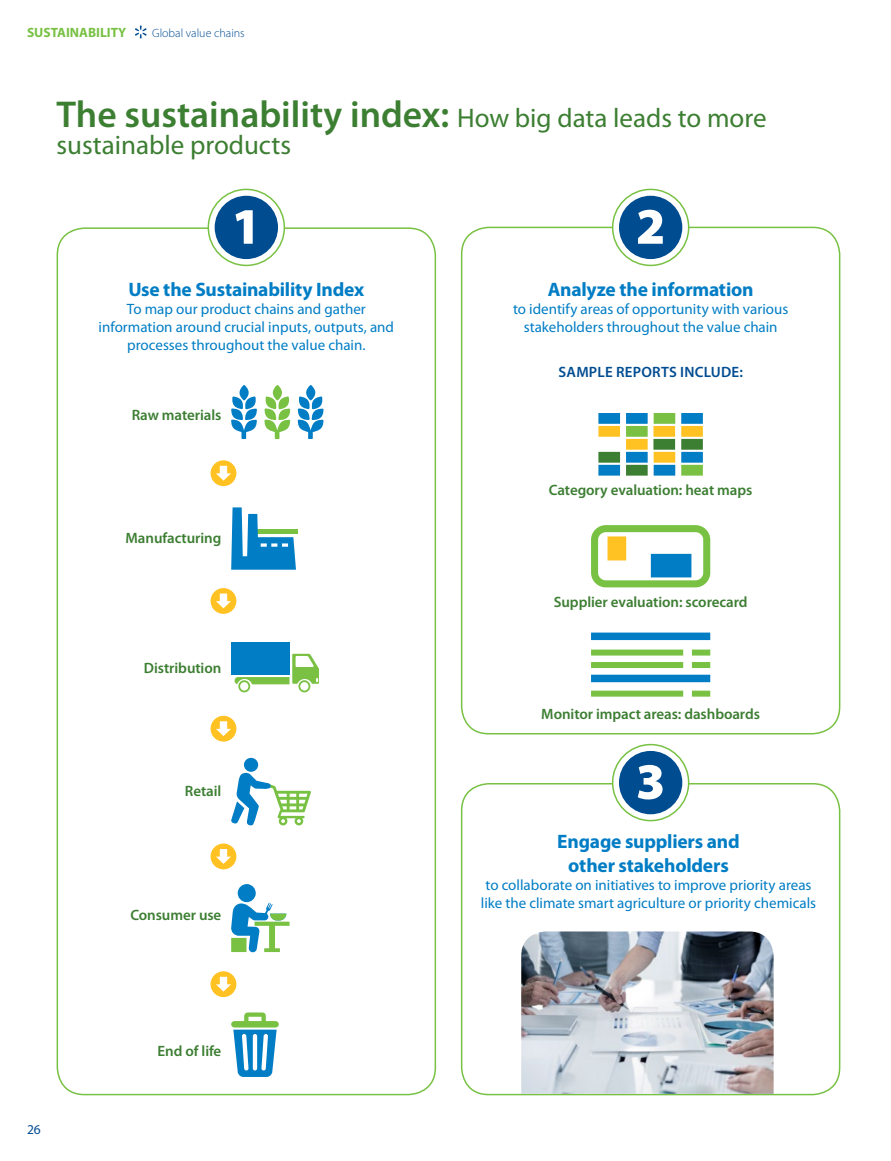
<style>
.page{position:relative;width:891px;height:1161px;background:#fff}
.page>*{position:absolute;margin:0;border:0;box-sizing:border-box;transform-origin:0 0}
.t1{font:900 51.45px "Myriad Pro";color:#fff}
.t2{font:600 37.5px "Myriad Pro";color:#3c7e32}
.t3{font:27px "Myriad Pro";color:#3c7e32}
.t4{font:700 19.5px/24px "Myriad Pro";letter-spacing:-.01em;color:#007dc5;text-align:center}
.t5{font:15px/18px "Myriad Pro";color:#007dc5;text-align:center}
.t6{font:600 15px "Myriad Pro";letter-spacing:-.005em;color:#3c7e32}
.t7{font:600 15px "Myriad Pro";letter-spacing:.015em;color:#004c91}
.t8{font:700 13.5px "Myriad Pro";color:#78c143}
.t9{font:13.5px "Myriad Pro";color:#004c91}
.t10{font:300 12px "Myriad Pro";color:#004c91}
.s1{font-weight:400;font-size:27px}
</style>
<div class="page">
<div style="left:57px;top:227px;width:379px;height:868px;border:2px solid #78c143;border-radius:27px"></div>
<svg style="left:208px;top:189px;width:76px;height:76px"></svg>
<div style="left:208px;top:189px;width:77px;height:77px;border:2px solid #78c143;border-radius:50%"></div>
<div style="left:215px;top:196px;width:63px;height:63px;background:#004c91;border-radius:50%"></div>
<svg style="left:231px;top:385px;width:26px;height:54px"></svg>
<svg style="left:297px;top:385px;width:27px;height:54px"></svg>
<svg style="left:264px;top:385px;width:26px;height:54px"></svg>
<svg style="left:209px;top:459px;width:29px;height:28px"></svg>
<div style="left:208px;top:458px;width:31px;height:30px;border:2px solid #fff;border-radius:50%"></div>
<svg style="left:216px;top:466px;width:15px;height:15px"></svg>
<svg style="left:209px;top:587px;width:29px;height:28px"></svg>
<div style="left:208px;top:586px;width:31px;height:30px;border:2px solid #fff;border-radius:50%"></div>
<svg style="left:216px;top:594px;width:15px;height:14px"></svg>
<svg style="left:209px;top:715px;width:29px;height:28px"></svg>
<div style="left:208px;top:714px;width:31px;height:30px;border:2px solid #fff;border-radius:50%"></div>
<svg style="left:216px;top:721px;width:15px;height:15px"></svg>
<svg style="left:209px;top:842px;width:29px;height:28px"></svg>
<div style="left:208px;top:841px;width:31px;height:31px;border:2px solid #fff;border-radius:50%"></div>
<svg style="left:216px;top:849px;width:15px;height:15px"></svg>
<svg style="left:209px;top:970px;width:29px;height:28px"></svg>
<div style="left:208px;top:969px;width:31px;height:30px;border:2px solid #fff;border-radius:50%"></div>
<svg style="left:216px;top:977px;width:15px;height:15px"></svg>
<svg style="left:235px;top:654px;width:84px;height:38px"></svg>
<div style="left:231px;top:642px;width:59px;height:33px;background:#007dc5"></div>
<div style="left:256px;top:529px;width:42px;height:5px;background:#78c143"></div>
<svg style="left:231px;top:507px;width:65px;height:63px"></svg>
<svg style="left:231px;top:884px;width:59px;height:69px"></svg>
<svg style="left:231px;top:772px;width:80px;height:54px"></svg>
<div style="left:244px;top:758px;width:14px;height:14px;background:#007dc5;border-radius:50%"></div>
<svg style="left:231px;top:1012px;width:48px;height:65px"></svg>
<div style="left:461px;top:227px;width:379px;height:507px;border:2px solid #78c143;border-radius:27px"></div>
<svg style="left:613px;top:189px;width:76px;height:76px"></svg>
<div style="left:612px;top:189px;width:77px;height:77px;border:2px solid #78c143;border-radius:50%"></div>
<div style="left:619px;top:196px;width:63px;height:63px;background:#004c91;border-radius:50%"></div>
<div style="left:608px;top:536px;width:18px;height:24px;background:#ffc222"></div>
<div style="left:591px;top:525px;width:119px;height:62px;border:7px solid #78c143;border-radius:11px"></div>
<div style="left:651px;top:554px;width:40px;height:23px;background:#007dc5"></div>
<div style="left:591px;top:633px;width:119px;height:7px;background:#007dc5"></div>
<div style="left:591px;top:675px;width:119px;height:7px;background:#007dc5"></div>
<div style="left:591px;top:650px;width:92px;height:6px;background:#78c143"></div>
<div style="left:692px;top:650px;width:18px;height:6px;background:#78c143"></div>
<div style="left:591px;top:662px;width:92px;height:6px;background:#78c143"></div>
<div style="left:692px;top:662px;width:18px;height:6px;background:#78c143"></div>
<div style="left:591px;top:691px;width:92px;height:6px;background:#78c143"></div>
<div style="left:692px;top:691px;width:18px;height:6px;background:#78c143"></div>
<div style="left:681px;top:413px;width:22px;height:11px;background:#007dc5"></div>
<div style="left:681px;top:426px;width:22px;height:11px;background:#ffc222"></div>
<div style="left:681px;top:439px;width:22px;height:11px;background:#3c7e32"></div>
<div style="left:681px;top:452px;width:22px;height:11px;background:#007dc5"></div>
<div style="left:681px;top:465px;width:22px;height:11px;background:#7ac143"></div>
<div style="left:654px;top:413px;width:21px;height:11px;background:#7ac143"></div>
<div style="left:654px;top:452px;width:21px;height:11px;background:#ffc222"></div>
<div style="left:654px;top:465px;width:21px;height:11px;background:#007dc5"></div>
<div style="left:626px;top:413px;width:22px;height:11px;background:#007dc5"></div>
<div style="left:626px;top:426px;width:22px;height:11px;background:#7ac143"></div>
<div style="left:626px;top:439px;width:22px;height:11px;background:#ffc222"></div>
<div style="left:626px;top:452px;width:22px;height:11px;background:#007dc5"></div>
<div style="left:626px;top:465px;width:22px;height:11px;background:#3c7e32"></div>
<div style="left:598px;top:413px;width:22px;height:11px;background:#007dc5"></div>
<div style="left:598px;top:426px;width:22px;height:11px;background:#ffc222"></div>
<div style="left:598px;top:452px;width:22px;height:11px;background:#3c7e32"></div>
<div style="left:598px;top:465px;width:22px;height:11px;background:#007dc5"></div>
<div style="left:653px;top:439px;width:22px;height:11px;background:#3c7e32"></div>
<div style="left:653px;top:426px;width:22px;height:11px;background:#ffc222"></div>
<div style="left:461px;top:783px;width:379px;height:312px;border:2px solid #78c143;border-radius:27px"></div>
<svg style="left:613px;top:745px;width:76px;height:76px"></svg>
<div style="left:612px;top:744px;width:77px;height:77px;border:2px solid #78c143;border-radius:50%"></div>
<div style="left:619px;top:751px;width:63px;height:63px;background:#004c91;border-radius:50%"></div>
<img style="left:521px;top:932px;width:253px;height:162px">
<svg style="left:135px;top:26px;width:12px;height:13px"></svg>
<p class="t8" style="left:27px;top:25px;width:101px">SUSTAINABILITY</p>
<p class="t10" style="left:152px;top:27px;width:94px">Global value chains</p>
<h2 class="t2" style="left:57px;top:93px;width:711px">The sustainability index: <span class="s1">How big data leads to more</span></h2>
<h3 class="t3" style="left:57px;top:130px;width:236px">sustainable products</h3>
<p class="t9" style="left:27px;top:1122px;width:15px">26</p>
<h1 class="t1" style="left:232px;top:197px;width:31px">1</h1>
<h3 class="t4" style="left:128px;top:278px;width:237px">Use the Sustainability Index</h3>
<p class="t5" style="left:99px;top:300px;width:297px">To map our product chains and gather information around crucial inputs, outputs, and processes throughout the value chain.</p>
<p class="t6" style="left:132px;top:407px;width:91px">Raw materials</p>
<p class="t6" style="left:126px;top:529px;width:97px">Manufacturing</p>
<p class="t6" style="left:144px;top:660px;width:79px">Distribution</p>
<p class="t6" style="left:185px;top:783px;width:38px">Retail</p>
<p class="t6" style="left:130px;top:907px;width:93px">Consumer use</p>
<p class="t6" style="left:158px;top:1043px;width:65px">End of life</p>
<h1 class="t1" style="left:636px;top:197px;width:31px">2</h1>
<h3 class="t4" style="left:548px;top:278px;width:207px">Analyze the information</h3>
<p class="t5" style="left:513px;top:300px;width:277px">to identify areas of opportunity with various stakeholders throughout the value chain</p>
<p class="t7" style="left:559px;top:364px;width:186px">SAMPLE REPORTS INCLUDE:</p>
<p class="t6" style="left:549px;top:482px;width:205px">Category evaluation: heat maps</p>
<p class="t6" style="left:554px;top:594px;width:195px">Supplier evaluation: scorecard</p>
<p class="t6" style="left:541px;top:705px;width:220px">Monitor impact areas: dashboards</p>
<h1 class="t1" style="left:636px;top:752px;width:31px">3</h1>
<h3 class="t4" style="left:557px;top:830px;width:184px">Engage suppliers and other stakeholders</h3>
<p class="t5" style="left:481px;top:876px;width:337px">to collaborate on initiatives to improve priority areas like the climate smart agriculture or priority chemicals</p>
</div>
